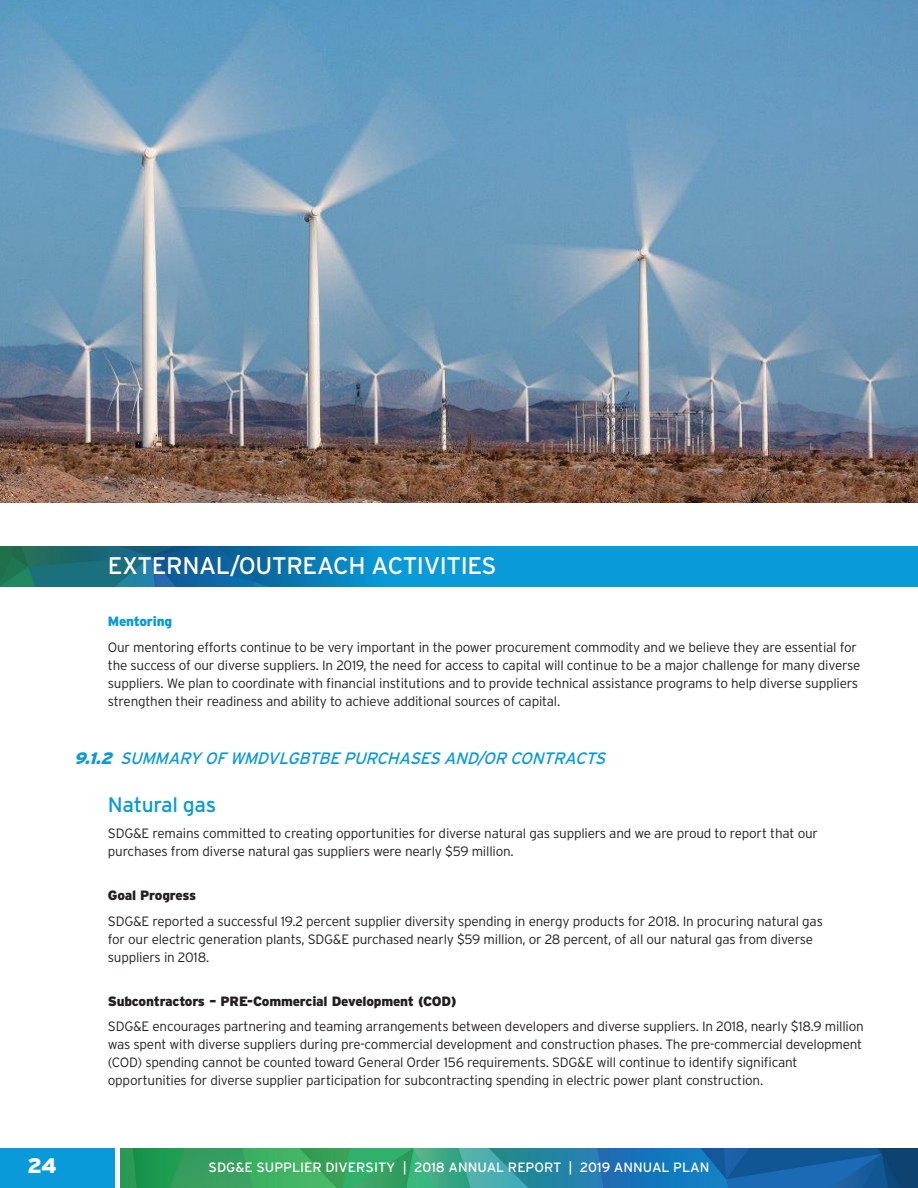
<style>
.page{position:relative;width:918px;height:1188px;background:#fff}
.page>*{position:absolute;margin:0;border:0;box-sizing:border-box;transform-origin:0 0}
.body{font:24px "Interstate";letter-spacing:-.015em;color:#fff}
.body-2{font:21px "Interstate";letter-spacing:-.015em;color:#089ad9}
.t1{font:900 21px "Interstate";color:#fff}
.body-3{font:italic 16.5px "Interstate";color:#089ad9}
.body-4{font:300 13.5px/18px "Interstate";letter-spacing:-.015em;color:#231f20}
.body-5{font:900 13.5px "Interstate";letter-spacing:-.015em;color:#231f20}
.t2{font:13.5px "Interstate";color:#fff}
.body-6{font:900 13.5px "Interstate";letter-spacing:-.015em;color:#089ad9}
.s1{font-weight:900}
</style>
<div class="page">
<img style="left:121px;top:1148px;width:797px;height:40px">
<div style="left:0;top:1148px;width:114px;height:40px;background:#089ad9"></div>
<img style="left:0;top:0;width:918px;height:502px">
<div style="left:0;top:546px;width:918px;height:41px;background:#089ad9"></div>
<img style="left:0;top:546px;width:367px;height:41px">
<p class="body" style="left:108px;top:553px;width:390px">EXTERNAL/OUTREACH ACTIVITIES</p>
<p class="body-6" style="left:108px;top:614px;width:66px">Mentoring</p>
<p class="body-4" style="left:108px;top:638px;width:754px">Our mentoring efforts continue to be very important in the power procurement commodity and we believe they are essential for the success of our diverse suppliers. In 2019, the need for access to capital will continue to be a major challenge for many diverse suppliers. We plan to coordinate with financial institutions and to provide technical assistance programs to help diverse suppliers strengthen their readiness and ability to achieve additional sources of capital.</p>
<p class="body-3" style="left:74px;top:749px;width:537px"><span class="s1">9.1.2</span> SUMMARY OFWMDVLGBTBE PURCHASES AND/OR CONTRACTS</p>
<p class="body-2" style="left:108px;top:793px;width:110px">Natural gas</p>
<p class="body-4" style="left:108px;top:824px;width:712px">SDG&amp;E remains committed to creating opportunities for diverse natural gas suppliers and we are proud to report that our purchases from diverse natural gas suppliers were nearly $59 million.</p>
<p class="body-5" style="left:108px;top:888px;width:90px">Goal Progress</p>
<p class="body-4" style="left:108px;top:912px;width:717px">SDG&amp;E reported a successful 19.2 percent supplier diversity spending in energy products for 2018. In procuring natural gas for our electric generation plants, SDG&amp;E purchased nearly $59 million, or 28 percent, of all our natural gas from diverse suppliers in 2018.</p>
<p class="body-5" style="left:108px;top:993px;width:350px">Subcontractors – PRE-Commercial Development (COD)</p>
<p class="body-4" style="left:108px;top:1018px;width:758px">SDG&amp;E encourages partnering and teaming arrangements between developers and diverse suppliers. In 2018, nearly $18.9 million was spent with diverse suppliers during pre-commercial development and construction phases. The pre-commercial development (COD) spending cannot be counted toward General Order 156 requirements. SDG&amp;E will continue to identify significant opportunities for diverse supplier participation for subcontracting spending in electric power plant construction.</p>
<p class="t1" style="left:28px;top:1153px;width:31px">24</p>
<p class="t2" style="left:209px;top:1159px;width:502px">SDG&amp;E SUPPLIER DIVERSITY | 2018 ANNUAL REPORT | 2019 ANNUAL PLAN</p>
</div>
